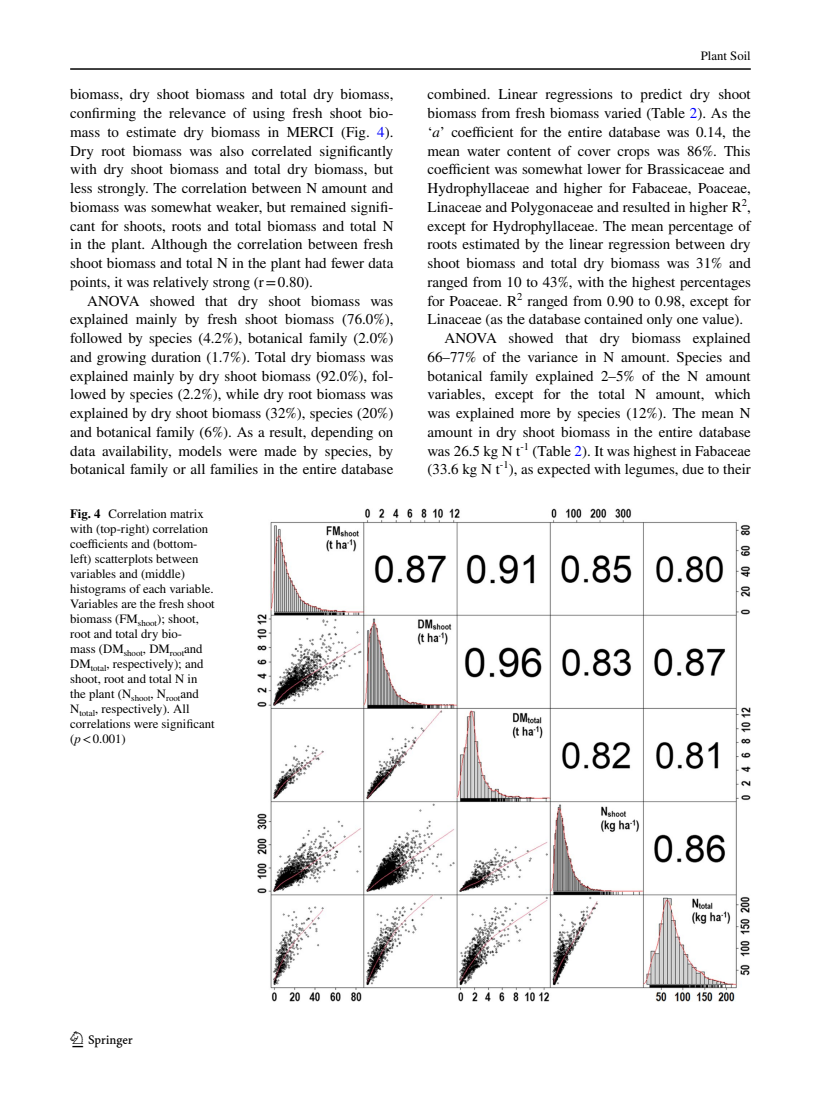
<style>
.page{position:relative;width:821px;height:1106px;background:#fff}
.page>*{position:absolute;margin:0;border:0;box-sizing:border-box;transform-origin:0 0}
.t1{font:22.5px "Springnew Regular 2";color:#000}
.t2{font:15px/18.8px "STIX";color:#000;text-align:justify}
.t3{font:12.75px/15px "STIX";color:#000}
.s1{color:#00f}
.s2{font-weight:700}
.s3{font-style:italic}
</style>
<div class="page">
<hr style="left:70px;top:68px;width:680px;height:2px;background:#000">
<img style="left:257px;top:508px;width:493px;height:493px">
<p class="t2" style="left:70px;top:86px;width:325px">biomass, dry shoot biomass and total dry biomass, confirming the relevance of using fresh shoot bio&shy;mass to estimate dry biomass in MERCI (Fig. <span class="s1">4</span>).<br>Dry root biomass was also correlated significantly with dry shoot biomass and total dry biomass, but less strongly. The correlation between N amount and biomass was somewhat weaker, but remained signifi&shy;cant for shoots, roots and total biomass and total N in the plant. Although the correlation between fresh shoot biomass and total N in the plant had fewer data points, it was relatively strong (r=0.80).</p>
<p class="t2" style="left:70px;top:292px;width:325px;text-indent:17px">ANOVA showed that dry shoot biomass was explained mainly by fresh shoot biomass (76.0%), followed by species (4.2%), botanical family (2.0%) and growing duration (1.7%). Total dry biomass was explained mainly by dry shoot biomass (92.0%), fol&shy;lowed by species (2.2%), while dry root biomass was explained by dry shoot biomass (32%), species (20%) and botanical family (6%). As a result, depending on data availability, models were made by species, by botanical family or all families in the entire database</p>
<p class="t3" style="left:70px;top:507px;width:146px"><span class="s2">Fig. 4</span> Correlation matrix with (top-right) correlation coefficients and (bottom&shy;left) scatterplots between variables and (middle) histograms of each variable.<br>Variables are the fresh shoot biomass (FM<sub>shoot</sub>); shoot, root and total dry bio-<br>mass (DM<sub>shoot</sub>, DM<sub>root</sub>and<br>DM<sub>total</sub>, respectively); and shoot, root and total N in the plant (N<sub>shoot</sub>, N<sub>root</sub>and<br>N<sub>total</sub>, respectively). All correlations were significant (<span class="s3">p</span>&lt;0.001)</p>
<p class="t3" style="left:701px;top:49px;width:51px">Plant Soil</p>
<p class="t2" style="left:427px;top:86px;width:325px">combined. Linear regressions to predict dry shoot</p>
<p class="t2" style="left:427px;top:105px;width:325px">biomass from fresh biomass varied (Table <span class="s1">2</span>). As the</p>
<p class="t2" style="left:427px;top:123px;width:325px">‘<span class="s3">a</span>’ coefficient for the entire database was 0.14, the</p>
<p class="t2" style="left:427px;top:142px;width:325px">mean water content of cover crops was 86%. This</p>
<p class="t2" style="left:427px;top:161px;width:325px">coefficient was somewhat lower for Brassicaceae and</p>
<p class="t2" style="left:427px;top:180px;width:325px">Hydrophyllaceae and higher for Fabaceae, Poaceae,</p>
<p class="t2" style="left:427px;top:198px;width:325px">Linaceae and Polygonaceae and resulted in higher R<sup>2</sup>,</p>
<p class="t2" style="left:427px;top:217px;width:325px">except for Hydrophyllaceae. The mean percentage of</p>
<p class="t2" style="left:427px;top:236px;width:325px">roots estimated by the linear regression between dry</p>
<p class="t2" style="left:427px;top:255px;width:325px">shoot biomass and total dry biomass was 31% and</p>
<p class="t2" style="left:427px;top:273px;width:325px">ranged from 10 to 43%, with the highest percentages</p>
<p class="t2" style="left:427px;top:292px;width:325px">for Poaceae. R<sup>2</sup> ranged from 0.90 to 0.98, except for</p>
<p class="t2" style="left:427px;top:311px;width:317px">Linaceae (as the database contained only one value).</p>
<p class="t2" style="left:444px;top:330px;width:308px">ANOVA showed that dry biomass explained</p>
<p class="t2" style="left:427px;top:348px;width:325px">66–77% of the variance in N amount. Species and</p>
<p class="t2" style="left:427px;top:367px;width:325px">botanical family explained 2–5% of the N amount</p>
<p class="t2" style="left:427px;top:386px;width:325px">variables, except for the total N amount, which</p>
<p class="t2" style="left:427px;top:405px;width:325px">was explained more by species (12%). The mean N</p>
<p class="t2" style="left:427px;top:423px;width:325px">amount in dry shoot biomass in the entire database</p>
<p class="t2" style="left:427px;top:442px;width:325px">was 26.5 kg N t<sup>-1</sup> (Table <span class="s1">2</span>). It was highest in Fabaceae</p>
<p class="t2" style="left:427px;top:461px;width:325px">(33.6 kg N t<sup>-1</sup>), as expected with legumes, due to their</p>
<h1 class="t1" style="left:72px;top:1031px;width:62px">1 3</h1>
</div>
